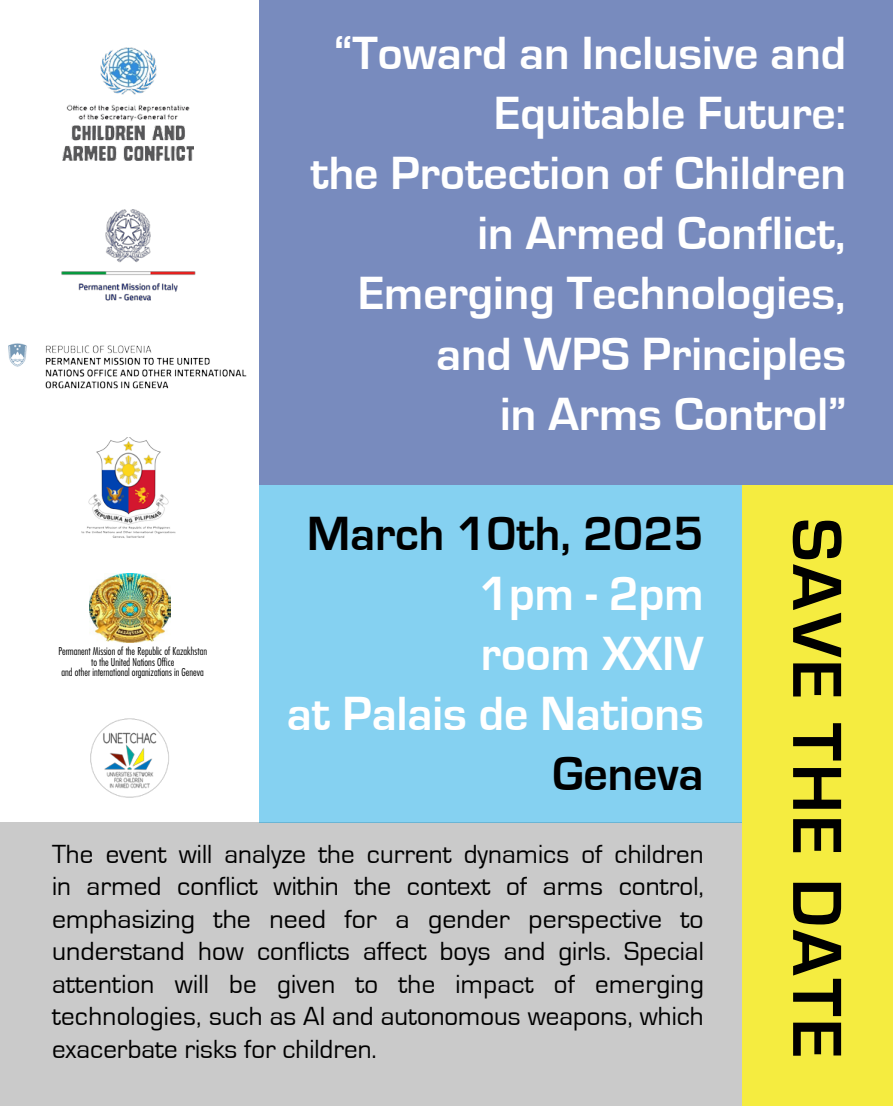
<style>
.page{position:relative;width:893px;height:1106px;background:#fff}
.page>*{position:absolute;margin:0;border:0;box-sizing:border-box;transform-origin:0 0}
.t1{font:700 72px "Eurostile";letter-spacing:.04em;color:#000}
.t2{font:700 49.5px/60px "Eurostile";color:#fff;text-align:right}
.t3{font:700 49.5px "Eurostile";color:#000}
.t4{font:700 48px/60px "Eurostile";color:#fff;text-align:right}
.t5{font:27px/32.4px "Eurostile";color:#000;text-align:justify}
.t6{font:300 condensed 10.5px/10.5px "Futura Std";color:#000;text-align:center}
</style>
<div class="page">
<div style="left:742px;top:485px;width:151px;height:621px;background:#f5ec40"></div>
<div style="left:0;top:822px;width:742px;height:284px;background:#cacaca"></div>
<div style="left:259px;top:485px;width:483px;height:337px;background:#85d1f1"></div>
<div style="left:259px;top:0;width:634px;height:485px;background:#788bbe"></div>
<img style="left:90px;top:718px;width:79px;height:80px">
<img style="left:63px;top:47px;width:131px;height:114px">
<img style="left:81px;top:437px;width:95px;height:101px">
<img style="left:61px;top:209px;width:135px;height:92px">
<img style="left:8px;top:343px;width:239px;height:46px">
<img style="left:90px;top:573px;width:81px;height:70px">
<h3 class="t4" style="left:310px;top:24px;width:537px">“Toward an Inclusive and<br>Equitable Future:<br>the Protection of Children in Armed Conflict,<br>Emerging Technologies, and WPS Principles<br>in Arms Control”</h3>
<p class="t6" style="left:58px;top:646px;width:150px">Permanent Mission of the Republic of Kazakhstan to the United Nations Office<br>and other international organizations in Geneva</p>
<h2 class="t3" style="left:307px;top:507px;width:398px">March 10th, 2025</h2>
<h2 class="t2" style="left:287px;top:565px;width:418px">1pm - 2pm<br>room XXIV<br>at Palais de Nations</h2>
<h2 class="t3" style="left:552px;top:747px;width:153px">Geneva</h2>
<p class="t5" style="left:52px;top:838px;width:653px">The event will analyze the current dynamics of children in armed conflict within the context of arms control, emphasizing the need for a gender perspective to understand how conflicts affect boys and girls. Special attention will be given to the impact of emerging technologies, such as AI and autonomous weapons, which exacerbate risks for children.</p>
<h1 class="t1" style="left:856px;top:518px;width:541px;rotate:90deg">SAVE THE DATE</h1>
</div>
